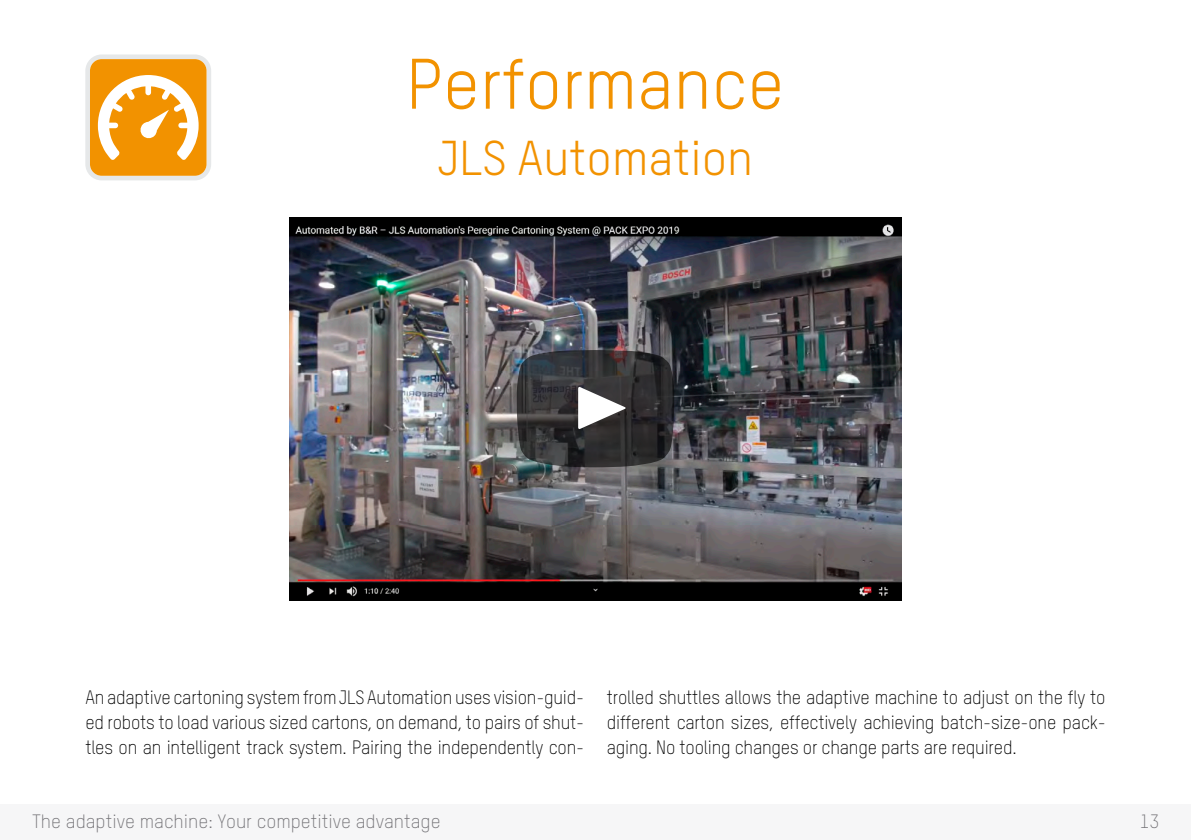
<style>
.page{position:relative;width:1191px;height:840px;background:#fff}
.page>*{position:absolute;margin:0;border:0;box-sizing:border-box;transform-origin:0 0}
.t1{font:70px "TSTARPRO";color:#f29200}
.t2{font:48px "TSTARPRO";color:#f29200}
.t3{font:300 19px/25.1px "TSTARPRO";letter-spacing:-.01em;color:#000;text-align:justify;scale:.94 1}
.t4{font:300 19px "TSTARPRO";color:#747377}
</style>
<div class="page">
<svg style="left:85px;top:54px;width:126px;height:126px"></svg>
<div style="left:0;top:804px;width:1191px;height:35px;background:#f6f6f7"></div>
<img style="left:289px;top:217px;width:612px;height:382px">
<svg style="left:517px;top:350px;width:157px;height:117px;background:#404043"></svg>
<h1 class="t1" style="left:406px;top:38px;width:380px">Performance</h1>
<h2 class="t2" style="left:438px;top:126px;width:317px">JLS Automation</h2>
<p class="t3" style="left:85px;top:683px;width:532px">An adaptive cartoning system from JLS Automation uses vision-guid&shy;ed robots to load various sized cartons, on demand, to pairs of shut&shy;tles on an intelligent track system. Pairing the independently con-</p>
<p class="t3" style="left:607px;top:683px;width:532px">trolled shuttles allows the adaptive machine to adjust on the fly to different carton sizes, effectively achieving batch-size-one pack&shy;aging. No tooling changes or change parts are required.</p>
<p class="t4" style="left:32px;top:808px;width:410px">The adaptive machine: Your competitive advantage</p>
<p class="t4" style="left:1139px;top:808px;width:21px">13</p>
</div>
